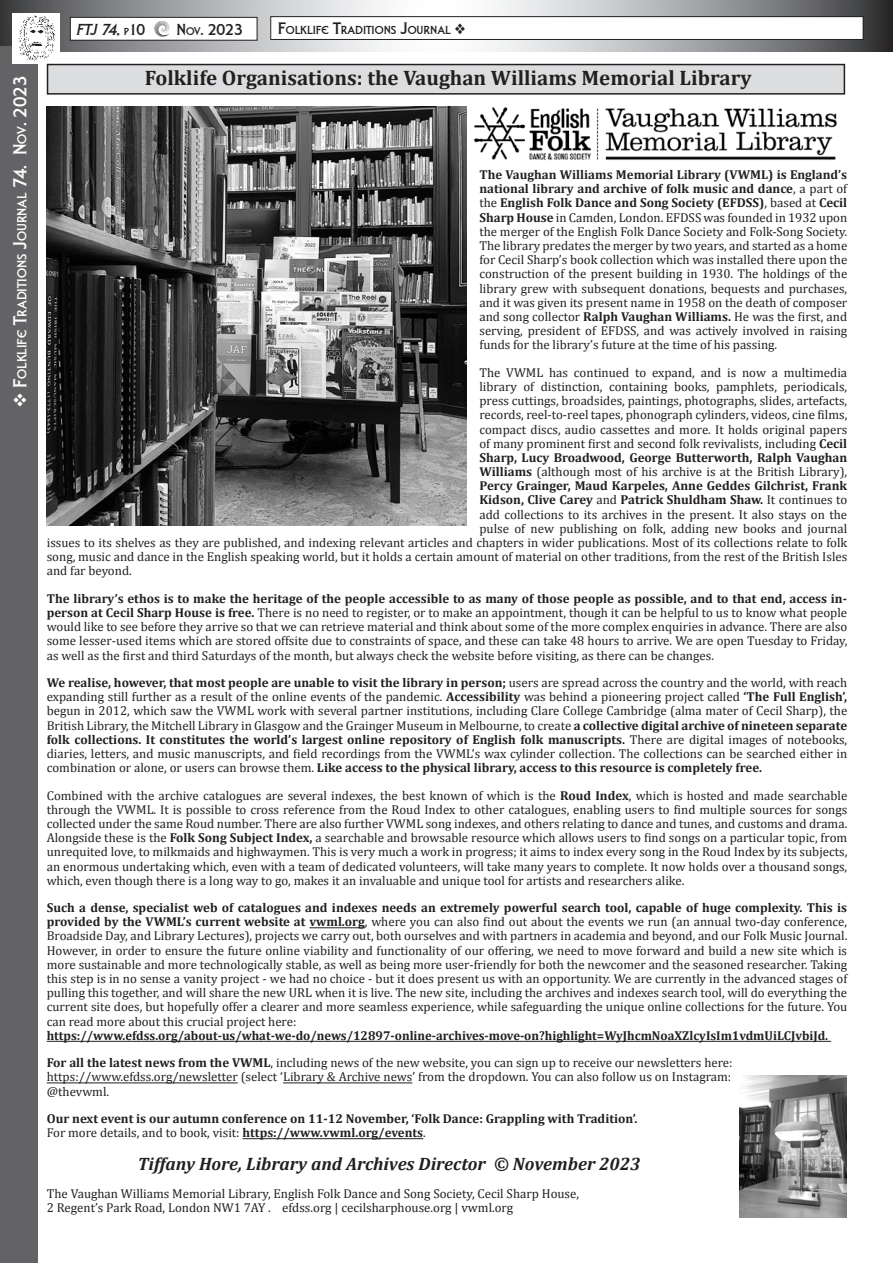
<style>
.page{position:relative;width:893px;height:1263px;background:#fff}
.page>*{position:absolute;margin:0;border:0;box-sizing:border-box;transform-origin:0 0}
.t1{font:700 21px "Cambria";color:#231f20}
.t2{font:italic 700 18px "Cambria";color:#231f20}
.t3{font:italic 16.5px "Liberty D";color:#231f20}
.t4{font:16.5px "Liberty D";color:#231f20}
.t5{font:13.65px "Liberty D";color:#fff}
.t6{font:12.9px/14.2px "Cambria";color:#231f20;text-align:justify}
.t7{font:700 12.9px/27.5px "Cambria";color:#231f20}
.t8{font:12.15px "Liberty D";color:#231f20}
.s1{font-size:19.5px}
.s2{font-style:normal;font-size:10.5px}
.s3{font-style:normal}
.s4{font-size:11.55px}
.s5{font-size:17.25px}
.s6{font-weight:700}
.s7{font-weight:400}
</style>
<div class="page">
<svg style="left:0;top:0;width:892px;height:51px"></svg>
<div style="left:0;top:47px;width:37px;height:1216px;background:#636366"></div>
<div style="left:271px;top:17px;width:592px;height:22px;background:#fff"></div>
<div style="left:271px;top:16px;width:592px;height:24px;border:1px solid #231f20"></div>
<svg style="left:275px;top:38px;width:179px;height:6px"></svg>
<div style="left:12px;top:13px;width:48px;height:50px;background:#fff"></div>
<img style="left:18px;top:15px;width:37px;height:46px">
<div style="left:70px;top:17px;width:187px;height:23px;background:#fff"></div>
<div style="left:70px;top:17px;width:187px;height:23px;border:1px solid #231f20"></div>
<svg style="left:154px;top:21px;width:16px;height:16px"></svg>
<img style="left:47px;top:106px;width:419px;height:420px">
<img style="left:473px;top:107px;width:364px;height:53px">
<img style="left:740px;top:1076px;width:106px;height:141px">
<div style="left:48px;top:65px;width:796px;height:29px;background:#dcdddf"></div>
<div style="left:47px;top:64px;width:798px;height:31px;border:2px solid #231f20"></div>
<hr style="left:309px;top:927px;width:56px;height:1px;background:#231f20">
<hr style="left:47px;top:1041px;width:784px;height:1px;background:#231f20">
<hr style="left:47px;top:1082px;width:191px;height:1px;background:#231f20">
<hr style="left:283px;top:1082px;width:129px;height:1px;background:#231f20">
<hr style="left:243px;top:1138px;width:180px;height:1px;background:#231f20">
<p class="t5" style="left:15px;top:408px;width:334px;rotate:-90deg">❖ <span class="s1">F</span>OLKLIFE <span class="s1">T</span>RADITIONS <span class="s1">J</span>OURNAL <span class="s1">74. N</span>OV<span class="s1">. 2023</span></p>
<p class="t3" style="left:76px;top:20px;width:71px">FTJ74,<span class="s2">p</span> <span class="s3">1 0</span></p>
<p class="t4" style="left:176px;top:20px;width:68px">N<span class="s4">OV</span>. 2023</p>
<p class="t8" style="left:278px;top:23px;width:189px"><span class="s5">F</span>OLKLIFE <span class="s5">T</span>RADITIONS <span class="s5">J</span>OURNAL ❖</p>
<h1 class="t1" style="left:145px;top:63px;width:608px">Folklife Organisations: the Vaughan Williams Memorial Library</h1>
<p class="t6" style="left:479px;top:167px;width:369px"><span class="s6">The Vaughan Williams Memorial Library (VWML) is England’s national library and archive of folk music and dance</span>, a part of the <span class="s6">English Folk Dance and Song Society (EFDSS)</span>, based at <span class="s6">Cecil Sharp House</span> in Camden, London. EFDSS was founded in 1932 upon the merger of the English Folk Dance Society and Folk-Song Society.<br>The library predates the merger by two years, and started as a home for Cecil Sharp’s book collection which was installed there upon the construction of the present building in 1930. The holdings of the library grew with subsequent donations, bequests and purchases, and it was given its present name in 1958 on the death of composer and song collector <span class="s6">Ralph Vaughan Williams.</span> He was the first, and serving, president of EFDSS, and was actively involved in raising funds for the library’s future at the time of his passing.</p>
<p class="t6" style="left:479px;top:365px;width:369px">The VWML has continued to expand, and is now a multimedia</p>
<p class="t6" style="left:479px;top:379px;width:369px">library of distinction, containing books, pamphlets, periodicals,</p>
<p class="t6" style="left:479px;top:394px;width:369px">press cuttings, broadsides, paintings, photographs, slides, artefacts,</p>
<p class="t6" style="left:479px;top:408px;width:369px">records, reel-to-reel tapes, phonograph cylinders, videos, cine films,</p>
<p class="t6" style="left:479px;top:422px;width:369px">compact discs, audio cassettes and more. It holds original papers</p>
<p class="t6" style="left:479px;top:436px;width:369px">of many prominent first and second folk revivalists, including <span class="s6">Cecil</span></p>
<p class="t7" style="left:479px;top:443px;width:369px">Sharp, Lucy Broadwood, George Butterworth, Ralph Vaughan</p>
<p class="t6" style="left:479px;top:464px;width:369px"><span class="s6">Williams</span> (although most of his archive is at the British Library),</p>
<p class="t7" style="left:479px;top:472px;width:369px">Percy Grainger, Maud Karpeles, Anne Geddes Gilchrist, Frank</p>
<p class="t7" style="left:479px;top:486px;width:369px">Kidson, Clive Carey <span class="s7">and</span> Patrick Shuldham Shaw. <span class="s7">It continues to</span></p>
<p class="t6" style="left:479px;top:507px;width:369px">add collections to its archives in the present. It also stays on the</p>
<p class="t6" style="left:479px;top:521px;width:369px">pulse of new publishing on folk, adding new books and journal</p>
<p class="t6" style="left:47px;top:535px;width:802px">issues to its shelves as they are published, and indexing relevant articles and chapters in wider publications. Most of its collections relate to folk</p>
<p class="t6" style="left:47px;top:550px;width:802px">song, music and dance in the English speaking world, but it holds a certain amount of material on other traditions, from the rest of the British Isles</p>
<p class="t6" style="left:47px;top:564px;width:87px">and far beyond.</p>
<p class="t6" style="left:47px;top:591px;width:802px"><span class="s6">The library’s ethos is to make the heritage of the people accessible to as many of those people as possible, and to that end, access in&shy;person at Cecil Sharp House is free.</span> There is no need to register, or to make an appointment, though it can be helpful to us to know what people would like to see before they arrive so that we can retrieve material and think about some of the more complex enquiries in advance. There are also some lesser-used items which are stored offsite due to constraints of space, and these can take 48 hours to arrive. We are open Tuesday to Friday, as well as the first and third Saturdays of the month, but always check the website before visiting, as there can be changes.</p>
<p class="t6" style="left:47px;top:675px;width:802px"><span class="s6">We realise, however, that most people are unable to visit the library in person;</span> users are spread across the country and the world, with reach expanding still further as a result of the online events of the pandemic. <span class="s6">Accessibility</span> was behind a pioneering project called <span class="s6">‘The Full English’, </span>begun in 2012, which saw the VWML work with several partner institutions, including Clare College Cambridge (alma mater of Cecil Sharp), the British Library, the Mitchell Library in Glasgow and the Grainger Museum in Melbourne, to create <span class="s6">a collective digital archive of nineteen separate folk collections. It constitutes the world’s largest online repository of English folk manuscripts.</span> There are digital images of notebooks, diaries, letters, and music manuscripts, and field recordings from the VWML’s wax cylinder collection. The collections can be searched either in combination or alone, or users can browse them. <span class="s6">Like access to the physical library, access to this resource is completely free.</span></p>
<p class="t6" style="left:47px;top:788px;width:802px">Combined with the archive catalogues are several indexes, the best known of which is the <span class="s6">Roud Index</span>, which is hosted and made searchable through the VWML. It is possible to cross reference from the Roud Index to other catalogues, enabling users to find multiple sources for songs collected under the same Roud number. There are also further VWML song indexes, and others relating to dance and tunes, and customs and drama.<br>Alongside these is the <span class="s6">Folk Song Subject Index,</span> a searchable and browsable resource which allows users to find songs on a particular topic, from unrequited love, to milkmaids and highwaymen. This is very much a work in progress; it aims to index every song in the Roud Index by its subjects, an enormous undertaking which, even with a team of dedicated volunteers, will take many years to complete. It now holds over a thousand songs, which, even though there is a long way to go, makes it an invaluable and unique tool for artists and researchers alike.</p>
<p class="t6" style="left:47px;top:900px;width:802px"><span class="s6">Such a dense, specialist web of catalogues and indexes needs an extremely powerful search tool, capable of huge complexity. This is provided by the VWML’s current website at vwml.org</span>, where you can also find out about the events we run (an annual two-day conference, Broadside Day, and Library Lectures), projects we carry out, both ourselves and with partners in academia and beyond, and our Folk Music Journal.<br>However, in order to ensure the future online viability and functionality of our offering, we need to move forward and build a new site which is more sustainable and more technologically stable, as well as being more user-friendly for both the newcomer and the seasoned researcher. Taking this step is in no sense a vanity project - we had no choice - but it does present us with an opportunity. We are currently in the advanced stages of pulling this together, and will share the new URL when it is live. The new site, including the archives and indexes search tool, will do everything the current site does, but hopefully offer a clearer and more seamless experience, while safeguarding the unique online collections for the future. You can read more about this crucial project here:</p>
<p class="t7" style="left:47px;top:1021px;width:783px">https://www.efdss.org/about-us/what-we-do/news/12897-online-archives-move-on?highlight=WyJhcmNoaXZlcyIsIm1vdmUiLCJvbiJd.<br>For all the latest news from the VWML<span class="s7">, including news of the new website, you can sign up to receive our newsletters here:</span></p>
<p class="t6" style="left:47px;top:1070px;width:686px">https://www.efdss.org/newsletter (select ‘Library &amp; Archive news’ from the dropdown. You can also follow us on Instagram: @thevwml.</p>
<p class="t7" style="left:47px;top:1111px;width:592px;line-height:14.2px">Our next event is our autumn conference on 11-12 November, ‘Folk Dance: Grappling with Tradition’.<br><span class="s7">For more details, and to book, visit:</span> https://www.vwml.org/events<span class="s7">.</span></p>
<h2 class="t2" style="left:138px;top:1151px;width:504px">Tiffany Hore, Library and Archives Director © November 2023</h2>
<p class="t6" style="left:47px;top:1186px;width:534px">The Vaughan Williams Memorial Library, English Folk Dance and Song Society, Cecil Sharp House,<br>2 Regent’s Park Road, London NW1 7AY . efdss.org | cecilsharphouse.org | vwml.org</p>
</div>
